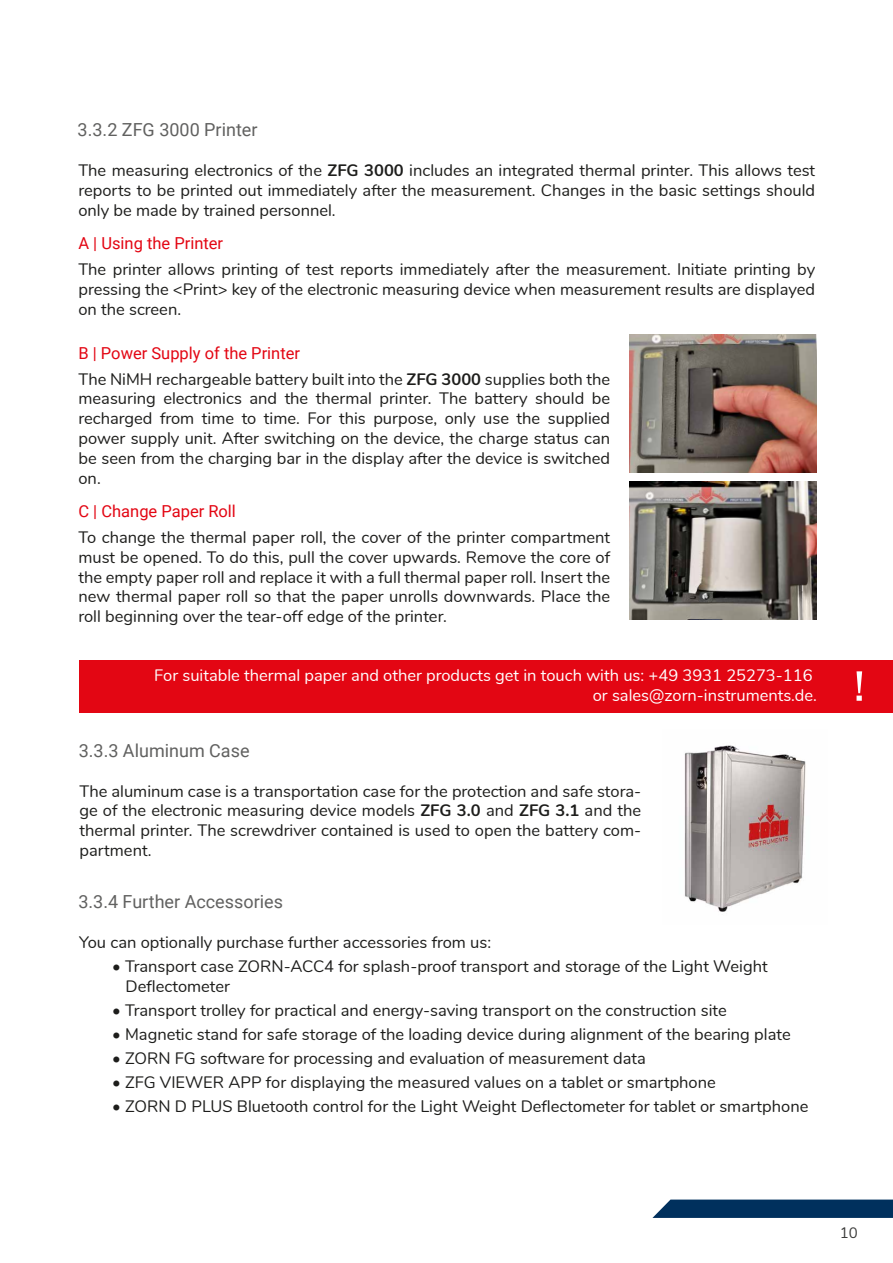
<style>
.page{position:relative;width:893px;height:1263px;background:#fff}
.page>*{position:absolute;margin:0;border:0;box-sizing:border-box;transform-origin:0 0}
.t1{font:18px "Roboto";color:#616160}
.t2{font:16.5px/19.8px "Nunito";color:#1d1d1b;text-align:justify}
.t3{font:16.5px/19.8px "Nunito";color:#fff;text-align:right}
.t4{font:16.5px "Roboto";color:#e30613}
.t5{font:15px "Nunito";color:#3c3c3b}
.s1{font-weight:700}
</style>
<div class="page">
<svg style="left:652px;top:1199px;width:241px;height:19px;background:#123e68"></svg>
<img style="left:684px;top:745px;width:122px;height:167px">
<div style="left:79px;top:659px;width:814px;height:53px;background:#e30613"></div>
<svg style="left:856px;top:671px;width:6px;height:30px"></svg>
<img style="left:630px;top:335px;width:187px;height:138px">
<img style="left:630px;top:481px;width:187px;height:138px">
<p class="t1" style="left:78px;top:117px;width:181px">3.3.2 ZFG 3000 Printer</p>
<p class="t2" style="left:78px;top:160px;width:738px">The measuring electronics of the <span class="s1">ZFG 3000</span> includes an integrated thermal printer. This allows test reports to be printed out immediately after the measurement. Changes in the basic settings should only be made by trained personnel.</p>
<p class="t4" style="left:78px;top:232px;width:146px">A | Using the Printer</p>
<p class="t2" style="left:78px;top:259px;width:738px">The printer allows printing of test reports immediately after the measurement. Initiate printing by pressing the &lt;Print&gt; key of the electronic measuring device when measurement results are displayed on the screen.</p>
<p class="t4" style="left:78px;top:341px;width:223px">B | Power Supply of the Printer</p>
<p class="t2" style="left:78px;top:368px;width:533px">The NiMH rechargeable battery built into the <span class="s1">ZFG 3000</span> supplies both the measuring electronics and the thermal printer. The battery should be recharged from time to time. For this purpose, only use the supplied power supply unit. After switching on the device, the charge status can be seen from the charging bar in the display after the device is switched on.</p>
<p class="t4" style="left:78px;top:500px;width:159px">C | Change Paper Roll</p>
<p class="t2" style="left:78px;top:526px;width:533px">To change the thermal paper roll, the cover of the printer compartment must be opened. To do this, pull the cover upwards. Remove the core of the empty paper roll and replace it with a full thermal paper roll. Insert the new thermal paper roll so that the paper unrolls downwards. Place the roll beginning over the tear-off edge of the printer.</p>
<p class="t3" style="left:154px;top:665px;width:664px">For suitable thermal paper and other products get in touch with us: +49 3931 25273-116 or sales@zorn-instruments.de.</p>
<p class="t1" style="left:79px;top:738px;width:172px">3.3.3 Aluminum Case</p>
<p class="t2" style="left:79px;top:780px;width:563px">The aluminum case is a transportation case for the protection and safe stora&shy;ge of the electronic measuring device models <span class="s1">ZFG 3.0</span> and <span class="s1">ZFG 3.1</span> and the thermal printer. The screwdriver contained is used to open the battery com&shy;partment.</p>
<p class="t1" style="left:78px;top:889px;width:206px">3.3.4 Further Accessories</p>
<p class="t2" style="left:79px;top:931px;width:414px">You can optionally purchase further accessories from us:</p>
<p class="t2" style="left:126px;top:955px;width:643px;text-indent:-13px">• Transport case ZORN-ACC4 for splash-proof transport and storage of the Light Weight<br>Deflectometer</p>
<p class="t2" style="left:112px;top:999px;width:616px">• Transport trolley for practical and energy-saving transport on the construction site</p>
<p class="t2" style="left:112px;top:1023px;width:680px">• Magnetic stand for safe storage of the loading device during alignment of the bearing plate</p>
<p class="t2" style="left:112px;top:1047px;width:535px">• ZORN FG software for processing and evaluation of measurement data</p>
<p class="t2" style="left:112px;top:1071px;width:605px">• ZFG VIEWER APP for displaying the measured values on a tablet or smartphone</p>
<p class="t2" style="left:112px;top:1095px;width:698px">• ZORN D PLUS Bluetooth control for the Light Weight Deflectometer for tablet or smartphone</p>
<p class="t5" style="left:840px;top:1221px;width:19px">10</p>
</div>
